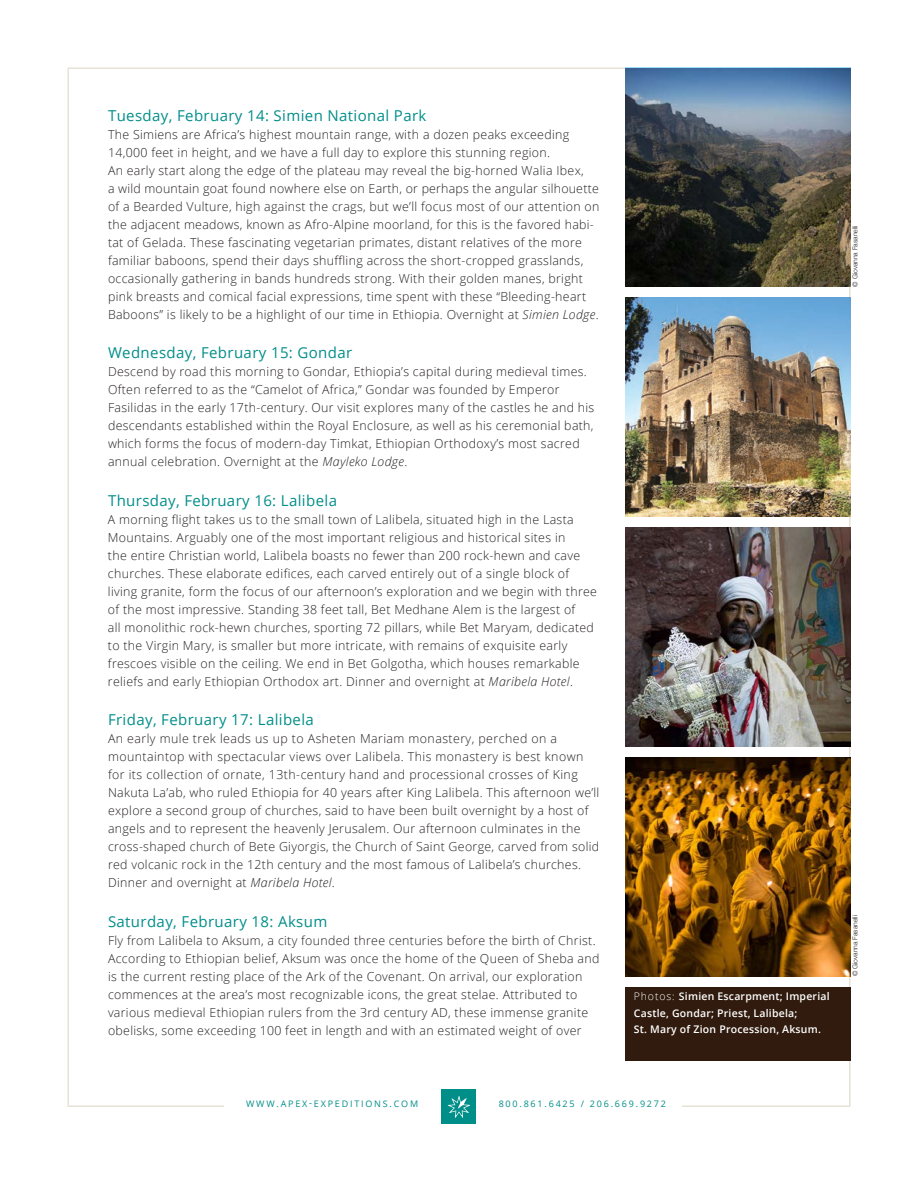
<style>
.page{position:relative;width:918px;height:1188px;background:#fff}
.page>*{position:absolute;margin:0;border:0;box-sizing:border-box;transform-origin:0 0}
.t1{font:15px "Open Sans";letter-spacing:.025em;color:#008e89}
.t2{font:300 12.3px/18px "Open Sans";letter-spacing:.025em;color:#231f20}
.t3{font:600 10.5px/16.5px "Open Sans";letter-spacing:.02em;color:#fff}
.t4{font:9px "Open Sans";letter-spacing:.2em;color:#008e89}
.t5{font:300 6.75px "Helvetica Neue";color:#231f20}
.s1{font-style:italic}
.s2{font-weight:300}
</style>
<div class="page">
<div style="left:442px;top:1090px;width:34px;height:34px;background:#008e89"></div>
<svg style="left:448px;top:1096px;width:22px;height:22px"></svg>
<img style="left:625px;top:68px;width:225px;height:218px">
<img style="left:625px;top:757px;width:225px;height:219px">
<img style="left:625px;top:297px;width:225px;height:220px">
<img style="left:625px;top:528px;width:225px;height:219px">
<div style="left:625px;top:988px;width:225px;height:73px;background:#301b0e"></div>
<p class="t1" style="left:108px;top:105px;width:320px">Tuesday, February 14: Simien National Park</p>
<p class="t2" style="left:108px;top:125px;width:493px">The Simiens are Africa’s highest mountain range, with a dozen peaks exceeding 14,000 feet in height, and we have a full day to explore this stunning region.<br>An early start along the edge of the plateau may reveal the big-horned Walia Ibex,<br>a wild mountain goat found nowhere else on Earth, or perhaps the angular silhouette of a Bearded Vulture, high against the crags, but we’ll focus most of our attention on the adjacent meadows, known as Afro-Alpine moorland, for this is the favored habi&shy;tat of Gelada. These fascinating vegetarian primates, distant relatives of the more familiar baboons, spend their days shuffling across the short-cropped grasslands, occasionally gathering in bands hundreds strong. With their golden manes, bright pink breasts and comical facial expressions, time spent with these “Bleeding-heart Baboons” is likely to be a highlight of our time in Ethiopia. Overnight at <span class="s1">Simien Lodge</span>.</p>
<p class="t1" style="left:108px;top:342px;width:246px">Wednesday, February 15: Gondar</p>
<p class="t2" style="left:108px;top:362px;width:488px">Descend by road this morning to Gondar, Ethiopia’s capital during medieval times.<br>Often referred to as the “Camelot of Africa,” Gondar was founded by Emperor Fasilidas in the early 17th-century. Our visit explores many of the castles he and his descendants established within the Royal Enclosure, as well as his ceremonial bath, which forms the focus of modern-day Timkat, Ethiopian Orthodoxy’s most sacred annual celebration. Overnight at the <span class="s1">Mayleko Lodge</span>.</p>
<p class="t1" style="left:108px;top:490px;width:231px">Thursday, February 16: Lalibela</p>
<p class="t2" style="left:108px;top:510px;width:491px">A morning flight takes us to the small town of Lalibela, situated high in the Lasta Mountains. Arguably one of the most important religious and historical sites in<br>the entire Christian world, Lalibela boasts no fewer than 200 rock-hewn and cave churches. These elaborate edifices, each carved entirely out of a single block of living granite, form the focus of our afternoon’s exploration and we begin with three of the most impressive. Standing 38 feet tall, Bet Medhane Alem is the largest of<br>all monolithic rock-hewn churches, sporting 72 pillars, while Bet Maryam, dedicated to the Virgin Mary, is smaller but more intricate, with remains of exquisite early frescoes visible on the ceiling. We end in Bet Golgotha, which houses remarkable reliefs and early Ethiopian Orthodox art. Dinner and overnight at <span class="s1">Maribela Hotel</span>.</p>
<p class="t1" style="left:108px;top:710px;width:207px">Friday, February 17: Lalibela</p>
<p class="t2" style="left:108px;top:730px;width:493px">An early mule trek leads us up to Asheten Mariam monastery, perched on a mountaintop with spectacular views over Lalibela. This monastery is best known for its collection of ornate, 13th-century hand and processional crosses of King Nakuta La’ab, who ruled Ethiopia for 40 years after King Lalibela. This afternoon we’ll explore a second group of churches, said to have been built overnight by a host of angels and to represent the heavenly Jerusalem. Our afternoon culminates in the cross-shaped church of Bete Giyorgis, the Church of Saint George, carved from solid red volcanic rock in the 12th century and the most famous of Lalibela’s churches.<br>Dinner and overnight at <span class="s1">Maribela Hotel</span>.</p>
<p class="t1" style="left:108px;top:911px;width:221px">Saturday, February 18: Aksum</p>
<p class="t2" style="left:108px;top:931px;width:493px">Fly from Lalibela to Aksum, a city founded three centuries before the birth of Christ.<br>According to Ethiopian belief, Aksum was once the home of the Queen of Sheba and is the current resting place of the Ark of the Covenant. On arrival, our exploration commences at the area’s most recognizable icons, the great stelae. Attributed to various medieval Ethiopian rulers from the 3rd century AD, these immense granite obelisks, some exceeding 100 feet in length and with an estimated weight of over</p>
<p class="t5" style="left:850px;top:287px;width:63px;rotate:-90deg">© Giovanna Fasanelli</p>
<p class="t3" style="left:634px;top:988px;width:197px"><span class="s2">Photos:</span> Simien Escarpment; Imperial<br>Castle, Gondar; Priest, Lalibela;<br>St. Mary of Zion Procession, Aksum.</p>
<p class="t5" style="left:850px;top:976px;width:63px;rotate:-90deg">© Giovanna Fasanelli</p>
<p class="t4" style="left:246px;top:1098px;width:174px">WWW.APEX-EXPEDITIONS.COM</p>
<p class="t4" style="left:499px;top:1098px;width:169px">800.861.6425 / 206.669.9272</p>
</div>
